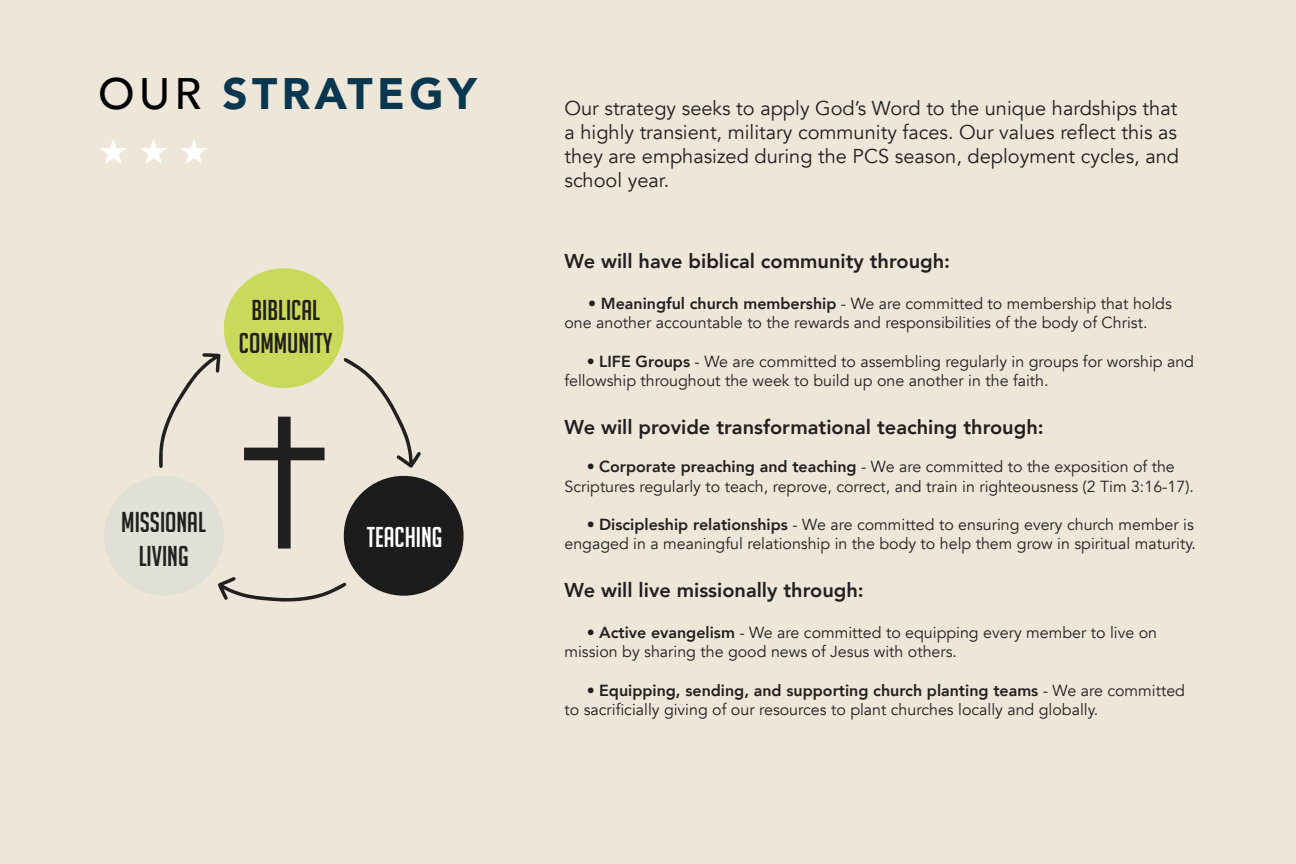
<style>
.page{position:relative;width:1296px;height:864px;background:#eee6d9}
.page>*{position:absolute;margin:0;border:0;box-sizing:border-box;transform-origin:0 0}
.t1{font:900 44px "Avenir";letter-spacing:.1em;color:#08374f}
.t2{font:28px/33.6px "Big Noodle Titling";color:#221f1f;text-align:center}
.t3{font:28px "Big Noodle Titling";color:#fff}
.t4{font:20px/24px "Avenir";color:#221f1f;text-align:justify}
.t5{font:800 20px "Avenir";color:#221f1f}
.t6{font:16px/19.2px "Avenir";color:#221f1f}
.s1{font-weight:500;color:#010102}
.s2{font-weight:800}
</style>
<div class="page">
<svg style="left:104px;top:268px;width:360px;height:334px"></svg>
<svg style="left:100px;top:139px;width:26px;height:25px"></svg>
<svg style="left:141px;top:139px;width:26px;height:25px"></svg>
<svg style="left:181px;top:139px;width:26px;height:25px"></svg>
<h1 class="t1" style="left:98px;top:74px;width:380px"><span class="s1">OUR</span> STRATEGY</h1>
<h2 class="t2" style="left:239px;top:293px;width:95px">BIBLICAL<br>COMMUNITY</h2>
<h2 class="t2" style="left:121px;top:506px;width:86px">MISSIONAL<br>LIVING</h2>
<h2 class="t3" style="left:367px;top:521px;width:77px">TEACHING</h2>
<p class="t4" style="left:564px;top:98px;width:616px">Our strategy seeks to apply God’s Word to the unique hardships that a highly transient, military community faces. Our values reflect this as they are emphasized during the PCS season, deployment cycles, and school year.</p>
<p class="t5" style="left:564px;top:253px;width:387px">We will have biblical community through:</p>
<p class="t6" style="left:564px;top:296px;width:609px;text-indent:24px"><span class="s2">• Meaningful church membership</span> - We are committed to membership that holds one another accountable to the rewards and responsibilities of the body of Christ.</p>
<p class="t6" style="left:564px;top:353px;width:631px;text-indent:22px">• <span class="s2">LIFE Groups</span> - We are committed to assembling regularly in groups for worship and fellowship throughout the week to build up one another in the faith.</p>
<p class="t5" style="left:564px;top:419px;width:481px">We will provide transformational teaching through:</p>
<p class="t6" style="left:564px;top:459px;width:631px;text-align:center">• <span class="s2">Corporate preaching and teaching</span> - We are committed to the exposition of the<br>Scriptures regularly to teach, reprove, correct, and train in righteousness (2 Tim 3:16-17).</p>
<p class="t6" style="left:564px;top:516px;width:633px;text-align:right">• <span class="s2">Discipleship relationships</span> - We are committed to ensuring every church member is engaged in a meaningful relationship in the body to help them grow in spiritual maturity.</p>
<p class="t5" style="left:564px;top:582px;width:301px">We will live missionally through:</p>
<p class="t6" style="left:564px;top:624px;width:594px;text-indent:22px">• <span class="s2">Active evangelism</span> - We are committed to equipping every member to live on mission by sharing the good news of Jesus with others.</p>
<p class="t6" style="left:564px;top:682px;width:622px;text-indent:22px">• <span class="s2">Equipping, sending, and supporting church planting teams</span> - We are committed to sacrificially giving of our resources to plant churches locally and globally.</p>
</div>
